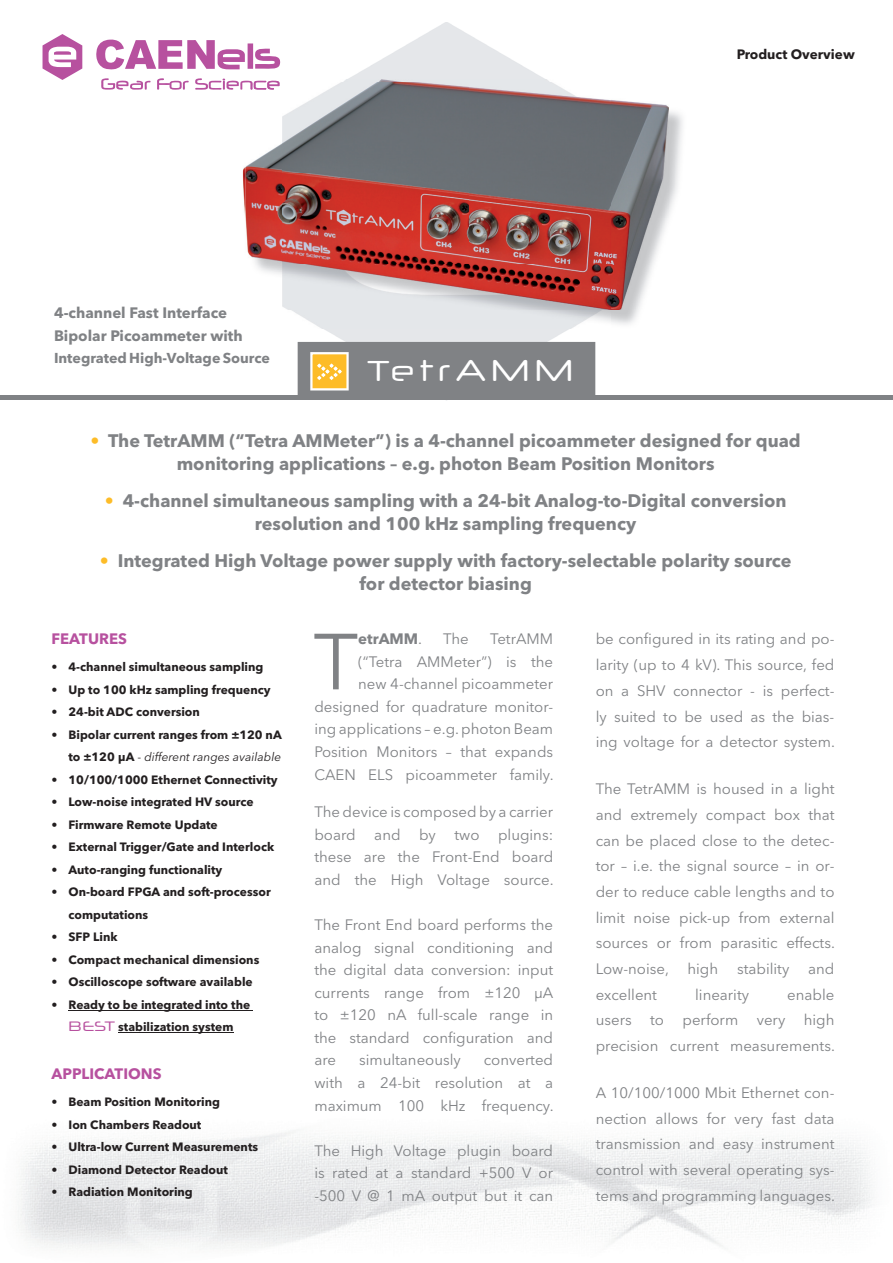
<style>
.page{position:relative;width:893px;height:1263px;background:#fff}
.page>*{position:absolute;margin:0;border:0;box-sizing:border-box;transform-origin:0 0}
.t1{font:78.6px "Avenir Next LT Pro";color:#808285}
.t2{font:30px "Neuropol X Free";letter-spacing:.13em;color:#fff}
.t3{font:700 18px/22.5px "Avenir Next LT Pro";color:#808285;text-align:center}
.t4{font:15px/22.5px "Avenir Next LT Pro";color:#808285;text-align:justify}
.t5{font:700 15px/22.5px "Avenir Next LT Pro";color:#808285}
.t6{font:700 15px "Avenir Next LT Pro";color:#b7519f}
.t7{font:700 14.25px "Avenir Next LT Pro";color:#808285}
.t8{font:700 13.5px "Avenir Next LT Pro";color:#231f20}
.t9{font:700 12px/22.5px "Avenir Next LT Pro";color:#231f20;text-align:right}
.s1{font-size:28.5px}
.s2{color:#fdbc28}
.s3{font-weight:400}
.s4{font-weight:400;font-style:italic}
.s5{font-family:"Neuropol X Free";font-weight:400;font-size:13.5px;color:#b7519f}
</style>
<div class="page">
<img style="left:346px;top:22px;width:201px;height:58px">
<svg style="left:101px;top:78px;width:50px;height:12px"></svg>
<svg style="left:157px;top:78px;width:32px;height:12px"></svg>
<svg style="left:96px;top:39px;width:185px;height:31px"></svg>
<svg style="left:43px;top:34px;width:39px;height:46px"></svg>
<hr style="left:0;top:395px;width:893px;height:4px;background:#808285">
<svg style="left:298px;top:342px;width:297px;height:53px;background:#8b8981"></svg>
<img style="left:18px;top:1132px;width:855px;height:116px">
<img style="left:243px;top:167px;width:2px;height:47px">
<img style="left:343px;top:80px;width:207px;height:2px">
<img style="left:245px;top:82px;width:423px;height:228px">
<svg style="left:195px;top:78px;width:85px;height:12px"></svg>
<hr style="left:69px;top:1010px;width:184px;height:1px;background:#231f20">
<hr style="left:118px;top:1032px;width:115px;height:1px;background:#231f20">
<p class="t5" style="left:54px;top:301px;width:190px">4-channel Fast Interface<br>Bipolar Picoammeter with</p>
<p class="t7" style="left:54px;top:349px;width:218px">Integrated High-Voltage Source</p>
<h2 class="t2" style="left:368px;top:351px;width:208px"><span class="s1">Te</span>trAMM</h2>
<p class="t8" style="left:737px;top:46px;width:120px">Product Overview</p>
<p class="t3" style="left:91px;top:429px;width:712px"><span class="s2">•</span> The TetrAMM (“Tetra AMMeter”) is a 4-channel picoammeter designed for quad monitoring applications – e.g. photon Beam Position Monitors</p>
<p class="t3" style="left:105px;top:489px;width:683px"><span class="s2">•</span> 4-channel simultaneous sampling with a 24-bit Analog-to-Digital conversion resolution and 100 kHz sampling frequency</p>
<p class="t3" style="left:100px;top:549px;width:693px"><span class="s2">•</span> Integrated High Voltage power supply with factory-selectable polarity source for detector biasing</p>
<p class="t6" style="left:52px;top:630px;width:77px">FEATURES</p>
<p class="t9" style="left:52px;top:656px;width:213px">• 4-channel simultaneous sampling</p>
<p class="t9" style="left:52px;top:678px;width:221px">• Up to 100 kHz sampling frequency</p>
<p class="t9" style="left:52px;top:701px;width:150px">• 24-bit ADC conversion</p>
<p class="t9" style="left:52px;top:723px;width:232px">• Bipolar current ranges from ±120 nA to ±120 µA <span class="s3">-</span> <span class="s4">different ranges available</span></p>
<p class="t9" style="left:52px;top:768px;width:228px">• 10/100/1000 Ethernet Connectivity</p>
<p class="t9" style="left:52px;top:791px;width:204px">• Low-noise integrated HV source</p>
<p class="t9" style="left:52px;top:813px;width:168px">• Firmware Remote Update</p>
<p class="t9" style="left:52px;top:836px;width:224px">• External Trigger/Gate and Interlock</p>
<p class="t9" style="left:52px;top:858px;width:172px">• Auto-ranging functionality</p>
<p class="t9" style="left:69px;top:881px;width:204px;text-align:left;text-indent:-17px">• On-board FPGA and soft-processor computations</p>
<p class="t9" style="left:52px;top:926px;width:68px">• SFP Link</p>
<p class="t9" style="left:52px;top:948px;width:209px">• Compact mechanical dimensions</p>
<p class="t9" style="left:52px;top:971px;width:203px">• Oscilloscope software available</p>
<p class="t9" style="left:52px;top:993px;width:200px;text-align:center">• Ready to be integrated into the<br><span class="s5">BEST</span> stabilization system</p>
<p class="t6" style="left:52px;top:1065px;width:112px">APPLICATIONS</p>
<p class="t9" style="left:52px;top:1091px;width:170px">• Beam Position Monitoring</p>
<p class="t9" style="left:52px;top:1113px;width:151px">• Ion Chambers Readout</p>
<p class="t9" style="left:52px;top:1136px;width:208px">• Ultra-low Current Measurements</p>
<p class="t9" style="left:52px;top:1158px;width:178px">• Diamond Detector Readout</p>
<p class="t9" style="left:52px;top:1181px;width:143px">• Radiation Monitoring</p>
<p class="t4" style="left:596px;top:626px;width:241px;line-height:25.7px">be configured in its rating and po&shy;larity (up to 4 kV). This source, fed on a SHV connector - is perfect&shy;ly suited to be used as the bias&shy;ing voltage for a detector system.</p>
<p class="t4" style="left:596px;top:776px;width:241px;line-height:25.7px">The TetrAMM is housed in a light and extremely compact box that can be placed close to the detec&shy;tor – i.e. the signal source – in or&shy;der to reduce cable lengths and to limit noise pick-up from external sources or from parasitic effects.<br>Low-noise, high</p>
<h1 class="t1" style="left:313px;top:615px;width:46px">T</h1>
<p class="t5" style="left:358px;top:628px;width:65px">etrAMM<span class="s3">.</span></p>
<p class="t4" style="left:443px;top:628px;width:27px">The</p>
<p class="t4" style="left:314px;top:628px;width:241px;text-align:right">TetrAMM<br>(“Tetra AMMeter”) is the<br>new 4-channel picoammeter designed for quadrature monitor&shy;ing applications – e.g. photon Beam<br>Position Monitors – that expands<br>CAEN ELS picoammeter family.</p>
<p class="t4" style="left:314px;top:801px;width:241px">The device is composed by a carrier board and by two plugins: these are the Front-End board and the High Voltage source.</p>
<p class="t4" style="left:314px;top:913px;width:240px">The Front End board performs the analog signal conditioning and the digital data conversion: input currents range from ±120 µA to ±120 nA full-scale range in the standard configuration and are</p>
<p class="t4" style="left:737px;top:957px;width:54px">stability</p>
<p class="t4" style="left:808px;top:957px;width:28px">and</p>
<p class="t4" style="left:596px;top:981px;width:241px;line-height:25.7px;text-indent:192px">enable users to perform very high precision current measurements.</p>
<p class="t4" style="left:596px;top:1080px;width:241px;line-height:25.7px">A 10/100/1000 Mbit Ethernet con&shy;nection allows for very fast data transmission and easy instrument control with several operating sys&shy;tems and programming languages.</p>
<p class="t4" style="left:596px;top:983px;width:63px">excellent</p>
<p class="t4" style="left:695px;top:983px;width:55px">linearity</p>
<p class="t4" style="left:314px;top:1049px;width:241px;text-indent:169px">converted with a 24-bit resolution at a maximum 100 kHz frequency.</p>
<p class="t4" style="left:314px;top:1139px;width:240px">The High Voltage plugin board is rated at a standard +500 V or -500 V @ 1 mA output but it can</p>
<p class="t4" style="left:359px;top:1049px;width:103px">simultaneously</p>
</div>
